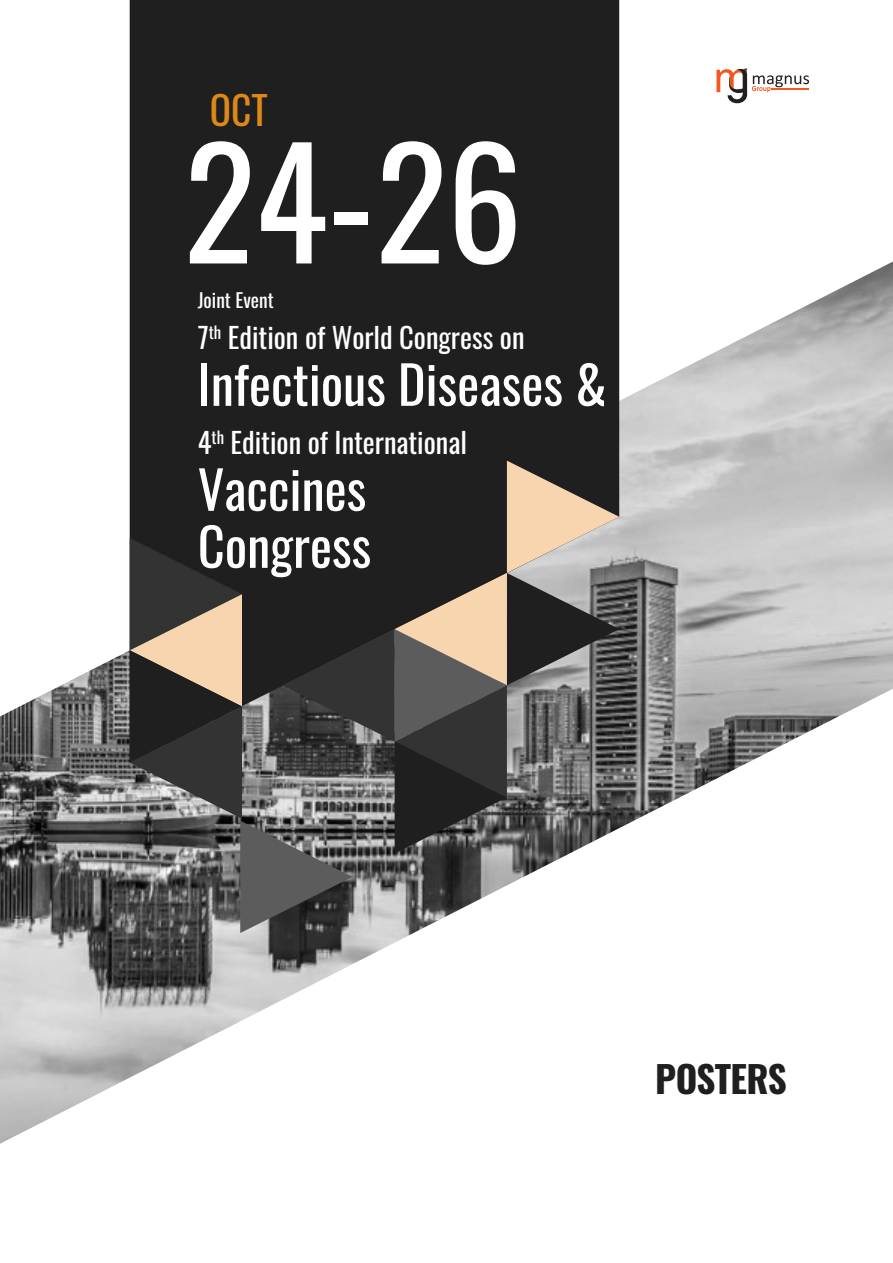
<style>
.page{position:relative;width:893px;height:1263px;background:#fff}
.page>*{position:absolute;margin:0;border:0;box-sizing:border-box;transform-origin:0 0}
.t1{font:149.55px "Oswald";color:#fff}
.t2{font:52.5px/57px "Oswald";color:#fff}
.t3{font:39.45px "Oswald";color:#de8818}
.t4{font:700 36.9px "Oswald";letter-spacing:-.02em;color:#1f1f1f}
.t5{font:28.5px "Oswald";color:#fff}
.t6{font:19.5px "Oswald";color:#fff}
</style>
<div class="page">
<img style="left:0;top:262px;width:893px;height:882px">
<svg style="left:716px;top:68px;width:93px;height:36px"></svg>
<div style="left:130px;top:0;width:489px;height:461px;background:#1f1f1f"></div>
<svg style="left:130px;top:461px;width:489px;height:472px;background:#5c5a57"></svg>
<h3 class="t3" style="left:210px;top:75px;width:59px">OCT</h3>
<h1 class="t1" style="left:184px;top:69px;width:340px">24-26</h1>
<p class="t6" style="left:198px;top:283px;width:77px">Joint Event</p>
<p class="t5" style="left:198px;top:312px;width:328px">7<sup>th</sup> Edition of World Congress on</p>
<h2 class="t2" style="left:198px;top:351px;width:411px">Infectious Diseases &amp;</h2>
<p class="t5" style="left:198px;top:417px;width:271px">4<sup>th</sup> Edition of International</p>
<h2 class="t2" style="left:198px;top:456px;width:175px">Vaccines<br>Congress</h2>
<p class="t4" style="left:655px;top:1046px;width:133px">POSTERS</p>
</div>
